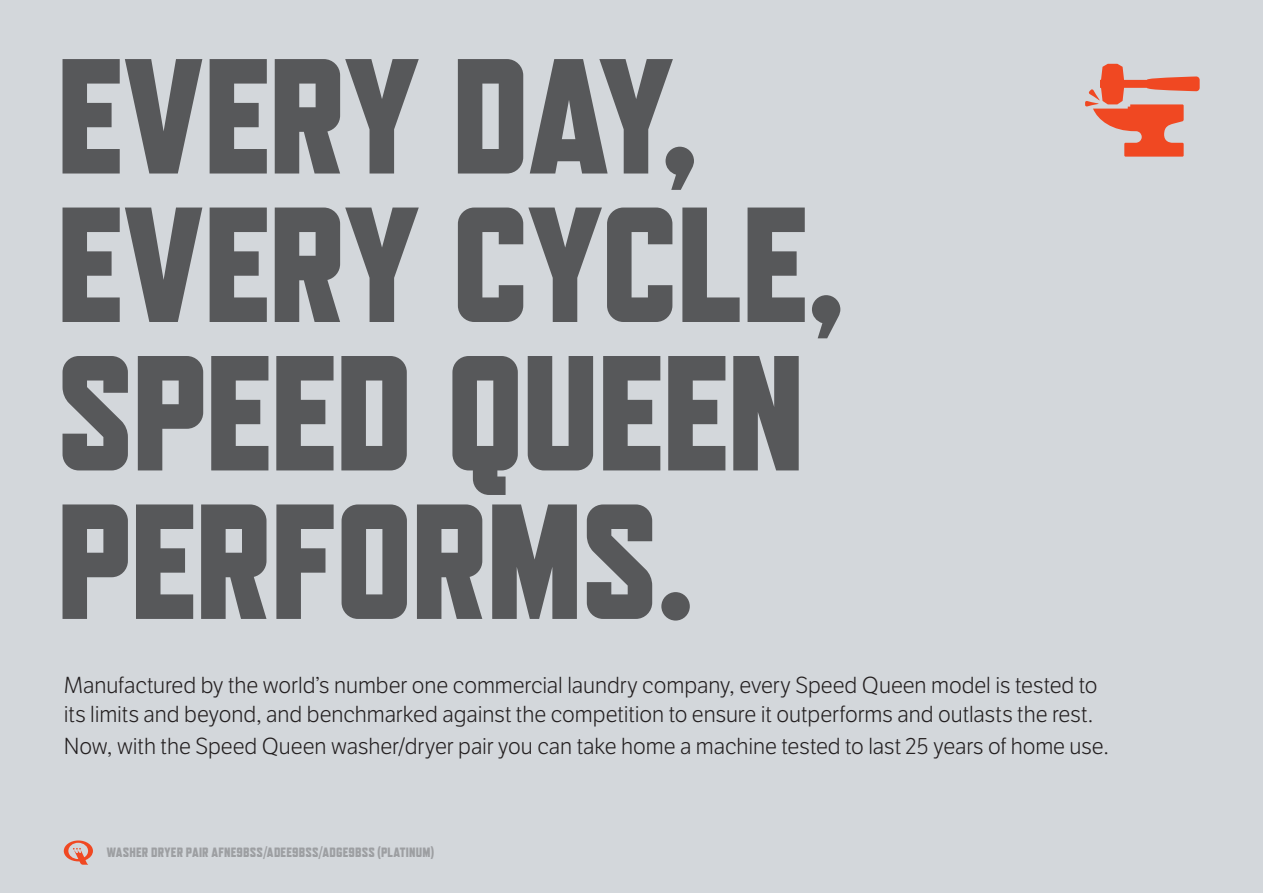
<style>
.page{position:relative;width:1263px;height:893px;background:#d3d7db}
.page>*{position:absolute;margin:0;border:0;box-sizing:border-box;transform-origin:0 0}
.t1{font:800 163.5px/148.5px "Refrigerator Deluxe";letter-spacing:-.005em;color:#57585a}
.t2{font:300 22.5px/28.5px "LFT Etica";color:#231f20}
.t3{font:800 13.5px "Refrigerator Deluxe";letter-spacing:.015em;color:#9d9fa2}
</style>
<div class="page">
<svg style="left:64px;top:840px;width:29px;height:25px"></svg>
<svg style="left:1085px;top:64px;width:115px;height:93px"></svg>
<h1 class="t1" style="left:56px;top:41px;width:790px">EVERY DAY,<br>EVERY CYCLE,<br>SPEED QUEEN<br>PERFORMS.</h1>
<p class="t2" style="left:64px;top:672px;width:1035px">Manufactured by the world’s number one commercial laundry company, every Speed Queen model is tested to its limits and beyond, and benchmarked against the competition to ensure it outperforms and outlasts the rest.</p>
<p class="t2" style="left:64px;top:733px;width:1047px">Now, with the Speed Queen washer/dryer pair you can take home a machine tested to last 25 years of home use.</p>
<p class="t3" style="left:107px;top:844px;width:329px">WASHER DRYER PAIR AFNE9BSS/ADEE9BSS/ADGE9BSS (PLATINUM)</p>
</div>
